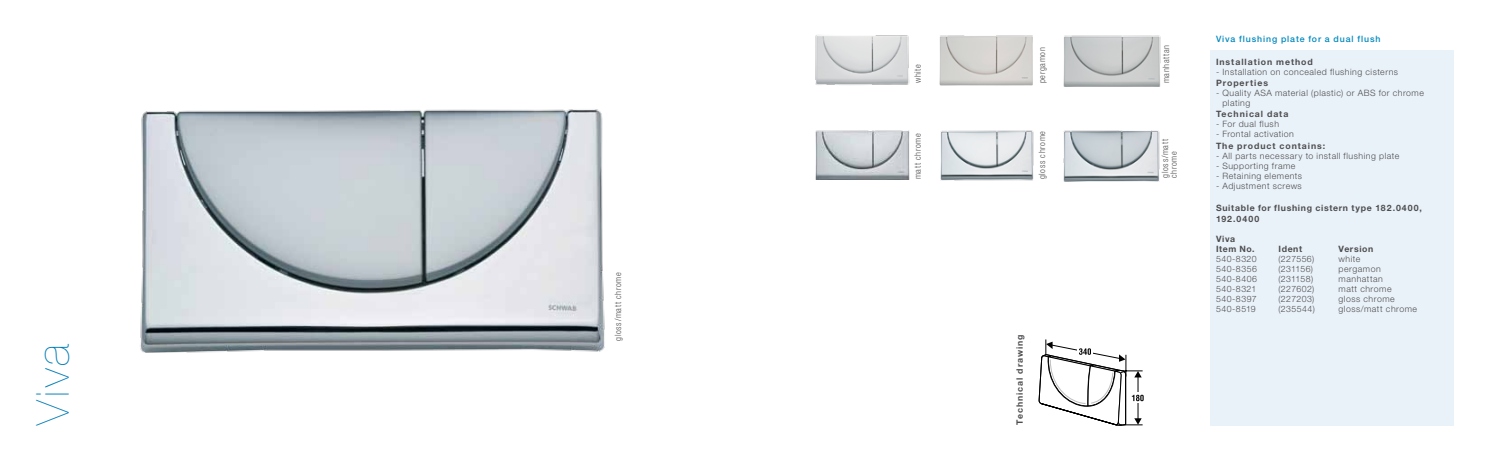
<style>
.page{position:relative;width:1489px;height:461px;background:#fff}
.page>*{position:absolute;margin:0;border:0;box-sizing:border-box;transform-origin:0 0}
.t1{font:200 45.5px "Helvetica Neue LT Pro";color:#007cb7}
.t2{font:300 8.75px/10px "Helvetica Neue LT Pro";letter-spacing:.06em;color:#4d4d4f}
.t3{font:700 8.75px "Helvetica Neue LT Pro";letter-spacing:.105em;color:#4d4d4f}
.t4{font:300 condensed 8.75px/8.8px "Helvetica Neue LT Pro";letter-spacing:.07em;color:#4d4d4f}
.t5{font:700 8.75px/11.2px "Helvetica Neue LT Pro";letter-spacing:.08em;color:#4d4d4f}
.t6{font:500 8.75px "Helvetica Neue LT Pro";letter-spacing:.1em;color:#0088be}
.t7{font:700 8.75px/10px "Helvetica Neue LT Pro";letter-spacing:.065em;color:#4d4d4f}
</style>
<div class="page">
<img style="left:140px;top:109px;width:465px;height:243px">
<div style="left:1209px;top:50px;width:244px;height:375px;background:#eaf2f9"></div>
<svg style="left:1038px;top:339px;width:105px;height:86px"></svg>
<img style="left:1063px;top:35px;width:96px;height:52px">
<img style="left:815px;top:131px;width:94px;height:49px">
<img style="left:1063px;top:131px;width:96px;height:50px">
<img style="left:939px;top:35px;width:93px;height:50px">
<img style="left:815px;top:35px;width:95px;height:50px">
<img style="left:940px;top:131px;width:93px;height:49px">
<h1 class="t1" style="left:27px;top:425px;width:83px;rotate:-90deg">Viva</h1>
<p class="t4" style="left:613px;top:340px;width:70px;rotate:-90deg">gloss/matt chrome</p>
<p class="t4" style="left:913px;top:83px;width:21px;rotate:-90deg">white</p>
<p class="t4" style="left:1037px;top:83px;width:37px;rotate:-90deg">pergamon</p>
<p class="t4" style="left:1161px;top:83px;width:40px;rotate:-90deg">manhattan</p>
<p class="t4" style="left:913px;top:179px;width:47px;rotate:-90deg">matt chrome</p>
<p class="t4" style="left:1037px;top:179px;width:50px;rotate:-90deg">gloss chrome</p>
<p class="t3" style="left:1014px;top:424px;width:92px;rotate:-90deg">Technical drawing</p>
<p class="t4" style="left:1160px;top:178px;width:40px;rotate:-90deg">gloss/matt chrome</p>
<p class="t6" style="left:1215px;top:33px;width:166px">Viva flushing plate for a dual flush</p>
<p class="t3" style="left:1215px;top:56px;width:98px">Installation method</p>
<p class="t2" style="left:1215px;top:66px;width:184px">- Installation on concealed flushing cisterns</p>
<p class="t3" style="left:1215px;top:77px;width:54px">Properties</p>
<p class="t2" style="left:1222px;top:88px;width:203px;text-indent:-6px">- Quality ASA material (plastic) or ABS for chrome plating</p>
<p class="t3" style="left:1215px;top:109px;width:74px">Technical data</p>
<p class="t2" style="left:1215px;top:119px;width:64px">- For dual flush</p>
<p class="t2" style="left:1215px;top:129px;width:79px">- Frontal activation</p>
<p class="t3" style="left:1215px;top:140px;width:111px">The product contains:</p>
<p class="t2" style="left:1215px;top:150px;width:185px">- All parts necessary to install flushing plate</p>
<p class="t2" style="left:1215px;top:160px;width:81px">- Supporting frame</p>
<p class="t2" style="left:1215px;top:170px;width:88px">- Retaining elements</p>
<p class="t2" style="left:1215px;top:180px;width:87px">- Adjustment screws</p>
<p class="t5" style="left:1215px;top:202px;width:207px">Suitable for flushing cistern type 182.0400,<br>192.0400</p>
<p class="t7" style="left:1215px;top:234px;width:40px">Viva<br>Item No.</p>
<p class="t3" style="left:1278px;top:244px;width:25px">Ident</p>
<p class="t7" style="left:1338px;top:244px;width:36px">Version</p>
<p class="t2" style="left:1215px;top:254px;width:42px">540-8320</p>
<p class="t2" style="left:1278px;top:254px;width:37px">(227556)</p>
<p class="t2" style="left:1338px;top:254px;width:23px">white</p>
<p class="t2" style="left:1215px;top:264px;width:42px">540-8356</p>
<p class="t2" style="left:1278px;top:264px;width:36px">(231156)</p>
<p class="t2" style="left:1338px;top:264px;width:44px">pergamon</p>
<p class="t2" style="left:1215px;top:274px;width:43px">540-8406</p>
<p class="t2" style="left:1278px;top:274px;width:36px">(231158)</p>
<p class="t2" style="left:1338px;top:274px;width:46px">manhattan</p>
<p class="t2" style="left:1215px;top:284px;width:42px">540-8321</p>
<p class="t2" style="left:1278px;top:284px;width:37px">(227602)</p>
<p class="t2" style="left:1338px;top:284px;width:54px">matt chrome</p>
<p class="t2" style="left:1215px;top:294px;width:42px">540-8397</p>
<p class="t2" style="left:1278px;top:294px;width:37px">(227203)</p>
<p class="t2" style="left:1338px;top:294px;width:58px">gloss chrome</p>
<p class="t2" style="left:1215px;top:304px;width:41px">540-8519</p>
<p class="t2" style="left:1278px;top:304px;width:38px">(235544)</p>
<p class="t2" style="left:1338px;top:304px;width:80px">gloss/matt chrome</p>
</div>
